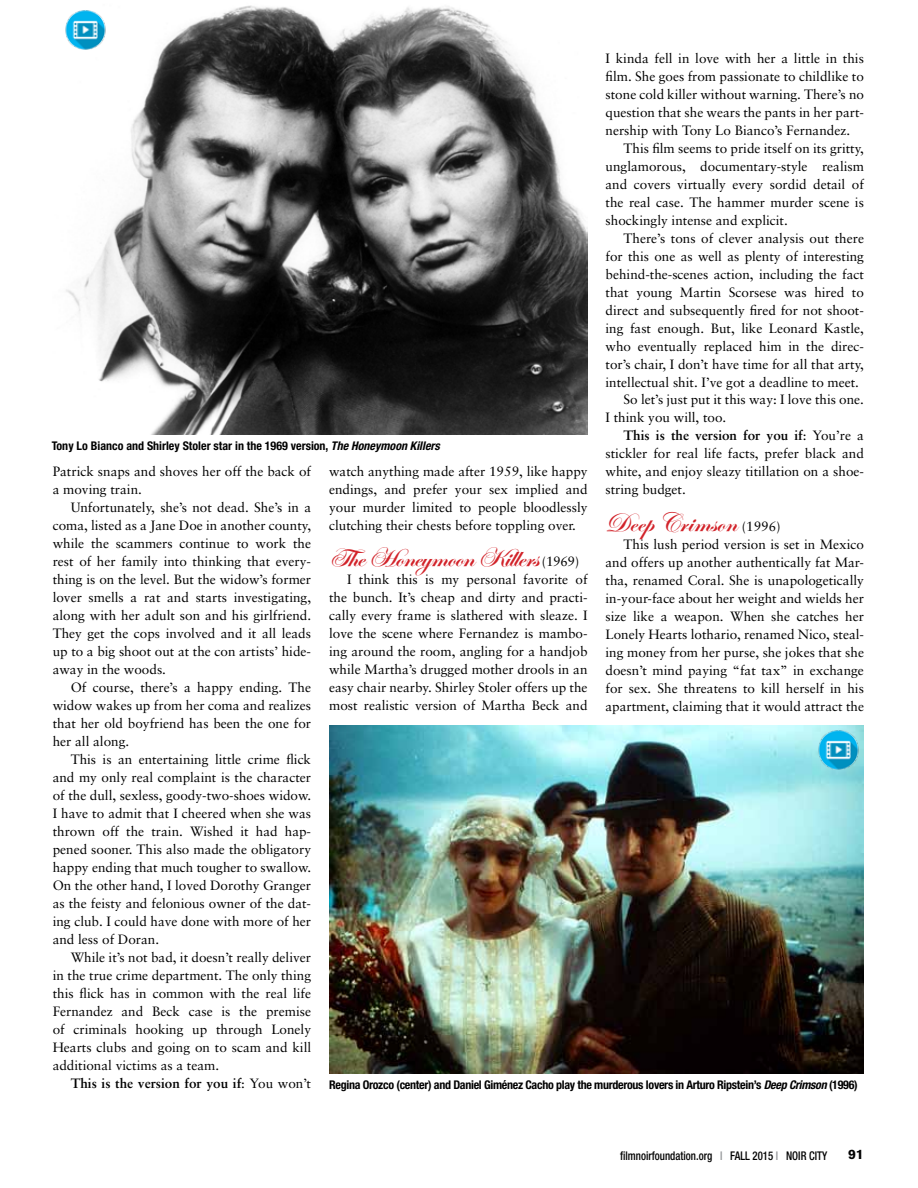
<style>
.page{position:relative;width:918px;height:1188px;background:#fff}
.page>*{position:absolute;margin:0;border:0;box-sizing:border-box;transform-origin:0 0}
.t1{font:700 27px "Edwardian Scr ITC";letter-spacing:-.025em;color:#d2232a}
.t2{font:700 27px "Edwardian Scr ITC";color:#d2232a}
.t3{font:13.5px/18px "Sabon LT";color:#000;text-align:justify}
.t4{font:700 13.5px "Sabon LT";color:#000}
.t5{font:700 13.5px "Akzidenz Grotesk BE";color:#000;scale:1.04 1}
.t6{font:700 condensed 12px "Helvetica Neue LT";letter-spacing:-.025em;color:#000}
.t7{font:700 condensed 12px "Helvetica Neue LT";color:#000}
.t8{font:500 condensed 12px "Helvetica Neue LT";color:#000;scale:.9 1}
.s1{font-weight:400}
.s2{font-family:"Sabon LT";font-weight:400;font-size:13.5px;color:#000}
.s3{font-style:italic}
.s4{color:#939598}
</style>
<div class="page">
<img style="left:66px;top:5px;width:522px;height:430px">
<img style="left:329px;top:725px;width:535px;height:349px">
<img style="left:65px;top:8px;width:43px;height:43px">
<img style="left:817px;top:728px;width:45px;height:43px">
<p class="t3" style="left:606px;top:49px;width:260px">I kinda fell in love with her a little in this film. She goes from passionate to childlike to stone cold killer without warning. There’s no question that she wears the pants in her part&shy;nership with Tony Lo Bianco’s Fernandez.</p>
<p class="t3" style="left:606px;top:139px;width:260px;text-indent:18px">This film seems to pride itself on its gritty, unglamorous, documentary-style realism and covers virtually every sordid detail of the real case. The hammer murder scene is shockingly intense and explicit.</p>
<p class="t3" style="left:624px;top:229px;width:242px">There’s tons of clever analysis out there</p>
<p class="t3" style="left:606px;top:247px;width:260px">for this one as well as plenty of interesting</p>
<p class="t3" style="left:606px;top:265px;width:260px">behind-the-scenes action, including the fact</p>
<p class="t3" style="left:606px;top:283px;width:260px">that young Martin Scorsese was hired to</p>
<p class="t3" style="left:606px;top:301px;width:260px">direct and subsequently fired for not shoot-</p>
<p class="t3" style="left:606px;top:319px;width:260px">ing fast enough. But, like Leonard Kastle,</p>
<p class="t3" style="left:606px;top:337px;width:260px">who eventually replaced him in the direc-</p>
<p class="t3" style="left:606px;top:355px;width:260px">tor’s chair, I don’t have time for all that arty,</p>
<p class="t3" style="left:606px;top:373px;width:255px">intellectual shit. I’ve got a deadline to meet.</p>
<p class="t3" style="left:624px;top:391px;width:242px">So let’s just put it this way: I love this one.</p>
<p class="t3" style="left:606px;top:409px;width:122px">I think you will, too.</p>
<p class="t4" style="left:624px;top:427px;width:242px">This is the version for you if<span class="s1">: You’re a</span></p>
<p class="t3" style="left:606px;top:445px;width:260px">stickler for real life facts, prefer black and</p>
<p class="t3" style="left:606px;top:463px;width:260px">white, and enjoy sleazy titillation on a shoe-</p>
<p class="t3" style="left:606px;top:481px;width:82px">string budget.</p>
<h1 class="t2" style="left:606px;top:508px;width:177px">Deep Crimson <span class="s2">(1996)</span></h1>
<p class="t3" style="left:606px;top:535px;width:260px;text-indent:18px">This lush period version is set in Mexico and offers up another authentically fat Mar&shy;tha, renamed Coral. She is unapologetically in-your-face about her weight and wields her size like a weapon. When she catches her Lonely Hearts lothario, renamed Nico, steal&shy;ing money from her purse, she jokes that she doesn’t mind paying “fat tax” in exchange for sex. She threatens to kill herself in his apartment, claiming that it would attract the</p>
<p class="t7" style="left:52px;top:438px;width:390px">Tony Lo Bianco and Shirley Stoler star in the 1969 version, <span class="s3">The Honeymoon Killers</span></p>
<p class="t3" style="left:329px;top:462px;width:260px">watch anything made after 1959, like happy endings, and prefer your sex implied and your murder limited to people bloodlessly clutching their chests before toppling over.</p>
<h1 class="t1" style="left:329px;top:544px;width:252px">The Honeymoon Killers <span class="s2">(1969)</span></h1>
<p class="t3" style="left:329px;top:570px;width:260px;text-indent:18px">I think this is my personal favorite of the bunch. It’s cheap and dirty and practi&shy;cally every frame is slathered with sleaze. I love the scene where Fernandez is mambo&shy;ing around the room, angling for a handjob while Martha’s drugged mother drools in an easy chair nearby. Shirley Stoler offers up the most realistic version of Martha Beck and</p>
<p class="t3" style="left:53px;top:462px;width:260px">Patrick snaps and shoves her off the back of a moving train.</p>
<p class="t3" style="left:53px;top:498px;width:260px;text-indent:18px">Unfortunately, she’s not dead. She’s in a coma, listed as a Jane Doe in another county, while the scammers continue to work the rest of her family into thinking that every&shy;thing is on the level. But the widow’s former lover smells a rat and starts investigating, along with her adult son and his girlfriend.<br>They get the cops involved and it all leads up to a big shoot out at the con artists’ hide&shy;away in the woods.</p>
<p class="t3" style="left:53px;top:678px;width:260px;text-indent:18px">Of course, there’s a happy ending. The widow wakes up from her coma and realizes that her old boyfriend has been the one for her all along.</p>
<p class="t3" style="left:53px;top:750px;width:260px;text-indent:18px">This is an entertaining little crime flick and my only real complaint is the character of the dull, sexless, goody-two-shoes widow.<br>I have to admit that I cheered when she was thrown off the train. Wished it had hap&shy;pened sooner. This also made the obligatory happy ending that much tougher to swallow.<br>On the other hand, I loved Dorothy Granger as the feisty and felonious owner of the dat&shy;ing club. I could have done with more of her and less of Doran.</p>
<p class="t3" style="left:53px;top:948px;width:260px;text-indent:18px">While it’s not bad, it doesn’t really deliver in the true crime department. The only thing this flick has in common with the real life Fernandez and Beck case is the premise of criminals hooking up through Lonely Hearts clubs and going on to scam and kill additional victims as a team.</p>
<p class="t4" style="left:71px;top:1075px;width:242px">This is the version for you if<span class="s1">: You won’t</span></p>
<p class="t6" style="left:329px;top:1077px;width:530px">Regina Orozco (center) and Daniel Giménez Cacho play the murderous lovers in Arturo Ripstein’s <span class="s3">Deep Crimson</span> (1996)</p>
<p class="t8" style="left:620px;top:1149px;width:232px">filmnoirfoundation.org <span class="s4">I</span> FALL 2015 <span class="s4">I</span> NOIR CITY</p>
<p class="t5" style="left:848px;top:1147px;width:17px">91</p>
</div>
